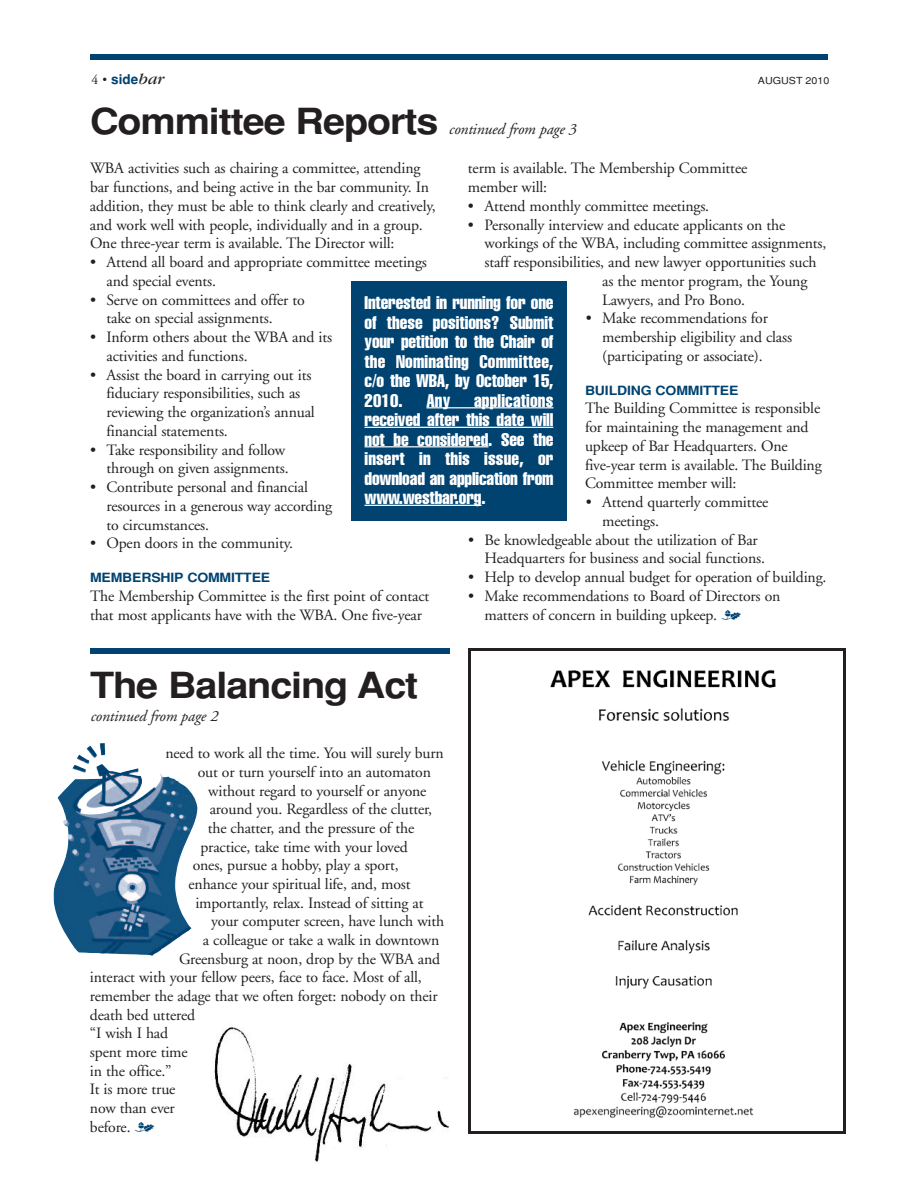
<style>
.page{position:relative;width:918px;height:1188px;background:#fff}
.page>*{position:absolute;margin:0;border:0;box-sizing:border-box;transform-origin:0 0}
.t1{font:700 36px "Helvetica";letter-spacing:-.03em;color:#231f20;scale:1.1 1}
.t2{font:extra-condensed 18px/19.5px "Helvetica";letter-spacing:-.01em;color:#fff;text-align:justify}
.t3{font:15.75px/18.8px "Adobe Garamond";letter-spacing:-.01em;color:#231f20}
.t4{font:italic 15.75px "Adobe Garamond";letter-spacing:-.01em;color:#231f20}
.t5{font:700 13.5px "Helvetica";color:#004270}
.t6{font:700 12.75px "Helvetica";letter-spacing:-.01em;color:#004270;scale:1.1 1}
.t7{font:9.75px "Helvetica";color:#231f20;scale:1.1 1}
.s1{font-family:"Adobe Garamond";font-weight:400;color:#231f20}
.s2{font-weight:400;color:#231f20}
.s3{font-family:"Garamond";font-weight:400;font-style:italic;font-size:16.5px;color:#231f20}
.s4{font-family:"Type Embellishments One Let Plain";color:#004270}
</style>
<div class="page">
<div style="left:90px;top:54px;width:738px;height:6px;background:#004270"></div>
<img style="left:550px;top:669px;width:226px;height:449px">
<div style="left:468px;top:648px;width:378px;height:486px;border:3px solid #231f20"></div>
<div style="left:90px;top:648px;width:360px;height:6px;background:#004270"></div>
<img style="left:54px;top:743px;width:143px;height:213px">
<img style="left:214px;top:1027px;width:235px;height:136px">
<div style="left:351px;top:282px;width:216px;height:239px;background:#004270"></div>
<hr style="left:426px;top:407px;width:128px;height:1px;background:#fff">
<hr style="left:364px;top:427px;width:189px;height:1px;background:#fff">
<hr style="left:364px;top:446px;width:124px;height:1px;background:#fff">
<hr style="left:364px;top:505px;width:118px;height:1px;background:#fff">
<p class="t5" style="left:92px;top:72px;width:74px"><span class="s1">4</span> <span class="s2">•</span> side<span class="s3">bar</span></p>
<p class="t7" style="left:758px;top:75px;width:67px">AUGUST 2010</p>
<h1 class="t1" style="left:90px;top:101px;width:318px">Committee Reports</h1>
<p class="t4" style="left:449px;top:123px;width:129px">continued from page 3</p>
<p class="t3" style="left:468px;top:160px;width:281px">term is available. The Membership Committee member will:</p>
<p class="t3" style="left:468px;top:198px;width:243px">• Attend monthly committee meetings.</p>
<p class="t3" style="left:468px;top:217px;width:319px">• Personally interview and educate applicants on the</p>
<p class="t3" style="left:484px;top:235px;width:344px">workings of the WBA, including committee assignments,</p>
<p class="t3" style="left:484px;top:254px;width:334px">staff responsibilities, and new lawyer opportunities such</p>
<p class="t3" style="left:602px;top:273px;width:207px">as the mentor program, the Young</p>
<p class="t3" style="left:602px;top:292px;width:144px">Lawyers, and Pro Bono.</p>
<p class="t3" style="left:602px;top:310px;width:191px;text-indent:-16px">• Make recommendations for membership eligibility and class (participating or associate).</p>
<p class="t6" style="left:585px;top:383px;width:141px">BUILDING COMMITTEE</p>
<p class="t3" style="left:585px;top:400px;width:238px">The Building Committee is responsible for maintaining the management and upkeep of Bar Headquarters. One five-year term is available. The Building Committee member will:</p>
<p class="t3" style="left:602px;top:494px;width:168px;text-indent:-17px">• Attend quarterly committee meetings.</p>
<p class="t3" style="left:485px;top:532px;width:282px;text-indent:-17px">• Be knowledgeable about the utilization of Bar<br>Headquarters for business and social functions.</p>
<p class="t3" style="left:468px;top:569px;width:360px">• Help to develop annual budget for operation of building.</p>
<p class="t3" style="left:485px;top:588px;width:297px;text-indent:-16px">• Make recommendations to Board of Directors on matters of concern in building upkeep. <span class="s4">-</span></p>
<p class="t3" style="left:90px;top:160px;width:347px">WBA activities such as chairing a committee, attending bar functions, and being active in the bar community. In addition, they must be able to think clearly and creatively, and work well with people, individually and in a group.<br>One three-year term is available. The Director will:</p>
<p class="t3" style="left:107px;top:254px;width:322px;text-indent:-17px">• Attend all board and appropriate committee meetings and special events.</p>
<p class="t3" style="left:107px;top:292px;width:200px;text-indent:-16px">• Serve on committees and offer to take on special assignments.</p>
<p class="t3" style="left:107px;top:329px;width:227px;text-indent:-17px">• Inform others about the WBA and its activities and functions.</p>
<p class="t3" style="left:107px;top:367px;width:210px;text-indent:-17px">• Assist the board in carrying out its fiduciary responsibilities, such as reviewing the organization’s annual financial statements.</p>
<p class="t3" style="left:90px;top:442px;width:200px;text-align:right">• Take responsibility and follow through on given assignments.</p>
<p class="t3" style="left:107px;top:479px;width:227px;text-indent:-17px">• Contribute personal and financial resources in a generous way according to circumstances.</p>
<p class="t3" style="left:90px;top:535px;width:205px">• Open doors in the community.</p>
<p class="t6" style="left:90px;top:570px;width:165px">MEMBERSHIP COMMITTEE</p>
<p class="t3" style="left:90px;top:588px;width:341px">The Membership Committee is the first point of contact that most applicants have with the WBA. One five-year</p>
<p class="t2" style="left:364px;top:294px;width:191px">Interested in running for one of these positions? Submit your petition to the Chair of the Nominating Committee, c/o the WBA, by October 15, 2010.</p>
<p class="t2" style="left:364px;top:392px;width:191px;text-indent:110px">applications received after this date will not be considered. See the insert in this issue, or download an application from www.westbar.org.</p>
<p class="t2" style="left:426px;top:392px;width:26px">Any</p>
<h1 class="t1" style="left:90px;top:665px;width:300px">The Balancing Act</h1>
<p class="t4" style="left:90px;top:709px;width:129px">continued from page 2</p>
<p class="t3" style="left:165px;top:745px;width:280px">need to work all the time. You will surely burn</p>
<p class="t3" style="left:198px;top:764px;width:235px">out or turn yourself into an automaton</p>
<p class="t3" style="left:208px;top:783px;width:220px">without regard to yourself or anyone</p>
<p class="t3" style="left:210px;top:801px;width:224px">around you. Regardless of the clutter,</p>
<p class="t3" style="left:208px;top:820px;width:208px">the chatter, and the pressure of the</p>
<p class="t3" style="left:200px;top:839px;width:209px">practice, take time with your loved</p>
<p class="t3" style="left:193px;top:857px;width:208px">ones, pursue a hobby, play a sport,</p>
<p class="t3" style="left:189px;top:876px;width:224px">enhance your spiritual life, and, most</p>
<p class="t3" style="left:195px;top:895px;width:230px">importantly, relax. Instead of sitting at</p>
<p class="t3" style="left:211px;top:913px;width:234px">your computer screen, have lunch with</p>
<p class="t3" style="left:203px;top:932px;width:238px">a colleague or take a walk in downtown</p>
<p class="t3" style="left:179px;top:951px;width:263px">Greensburg at noon, drop by the WBA and</p>
<p class="t3" style="left:90px;top:969px;width:333px">interact with your fellow peers, face to face. Most of all,</p>
<p class="t3" style="left:90px;top:988px;width:349px">remember the adage that we often forget: nobody on their</p>
<p class="t3" style="left:90px;top:1007px;width:107px">death bed uttered</p>
<p class="t3" style="left:90px;top:1025px;width:80px">“I wish I had</p>
<p class="t3" style="left:90px;top:1044px;width:99px">spent more time</p>
<p class="t3" style="left:90px;top:1063px;width:83px">in the office.”</p>
<p class="t3" style="left:90px;top:1081px;width:87px">It is more true</p>
<p class="t3" style="left:90px;top:1100px;width:86px">now than ever</p>
<p class="t3" style="left:90px;top:1119px;width:66px">before. <span class="s4">-</span></p>
</div>
